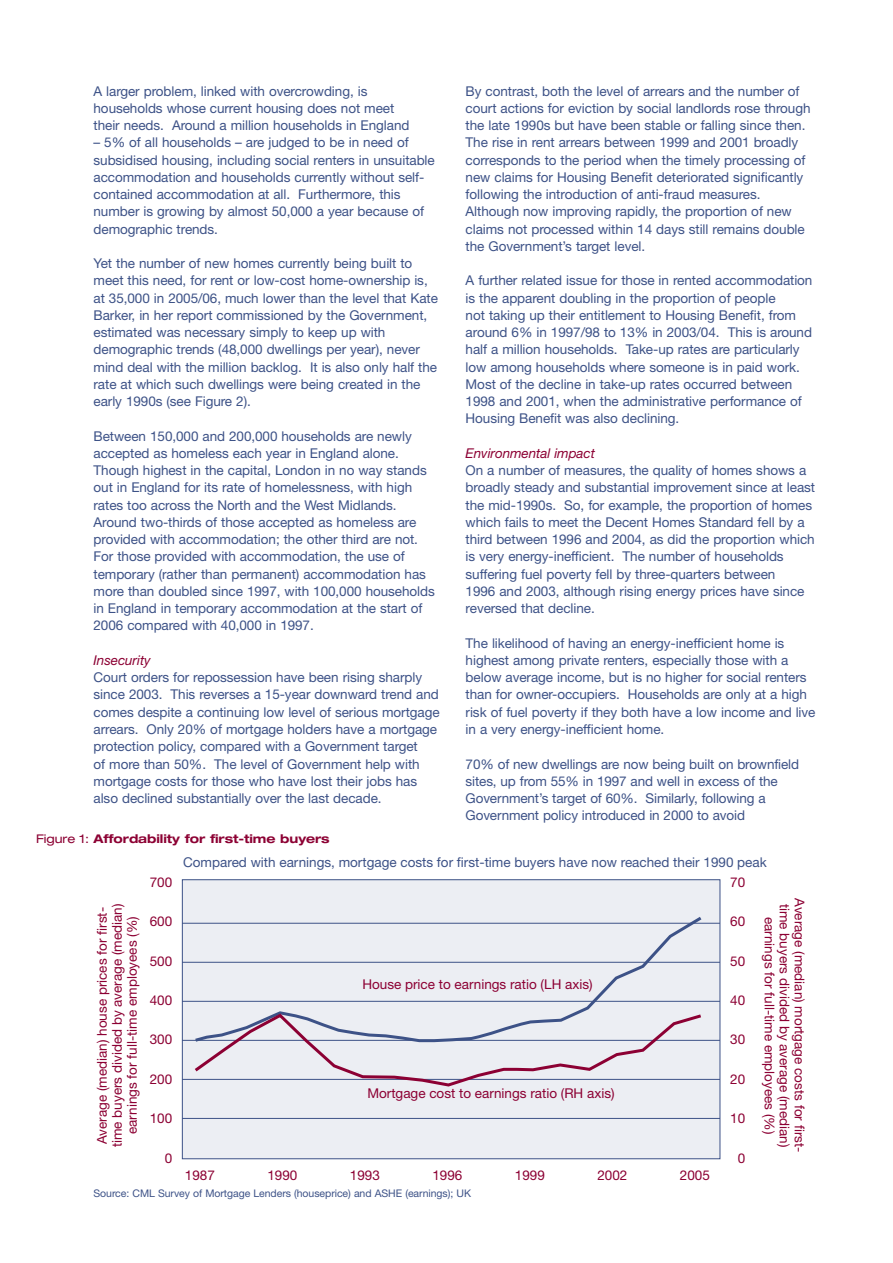
<style>
.page{position:relative;width:893px;height:1263px;background:#fff}
.page>*{position:absolute;margin:0;border:0;box-sizing:border-box;transform-origin:0 0}
.BODY{font:13.5px/17.2px "Helvetica Neue";letter-spacing:-.005em;color:#3d5287}
.t1{font:13.5px/15px "Helvetica Neue";color:#8c0033;text-align:center}
.subs_2{font:italic 13.5px "Helvetica Neue";letter-spacing:-.005em;color:#8c0033}
.t2{font:700 expanded 12px "Helvetica Neue";letter-spacing:-.005em;color:#8c0033}
.BODY-2{font:10.5px "Helvetica Neue";letter-spacing:-.005em;color:#3d5287}
.s1{font-weight:400}
</style>
<div class="page">
<div style="left:182px;top:880px;width:538px;height:279px;background:#eceef3"></div>
<hr style="left:182px;top:923px;width:538px;height:1px;background:#3d5287">
<hr style="left:182px;top:962px;width:538px;height:1px;background:#3d5287">
<hr style="left:182px;top:1001px;width:538px;height:1px;background:#3d5287">
<hr style="left:182px;top:1040px;width:538px;height:1px;background:#3d5287">
<hr style="left:182px;top:1079px;width:538px;height:1px;background:#3d5287">
<hr style="left:182px;top:1118px;width:538px;height:1px;background:#3d5287">
<div style="left:182px;top:879px;width:538px;height:280px;border:1px solid #3d5287"></div>
<svg style="left:192px;top:917px;width:513px;height:124px"></svg>
<svg style="left:191px;top:1012px;width:513px;height:75px"></svg>
<p class="BODY" style="left:94px;top:82px;width:317px">A larger problem, linked with overcrowding, is households whose current housing does not meet their needs. Around a million households in England</p>
<p class="BODY" style="left:94px;top:134px;width:343px">– 5% of all households – are judged to be in need of subsidised housing, including social renters in unsuitable accommodation and households currently without self&shy;contained accommodation at all. Furthermore, this number is growing by almost 50,000 a year because of demographic trends.</p>
<p class="BODY" style="left:94px;top:255px;width:346px">Yet the number of new homes currently being built to meet this need, for rent or low-cost home-ownership is, at 35,000 in 2005/06, much lower than the level that Kate Barker, in her report commissioned by the Government, estimated was necessary simply to keep up with demographic trends (48,000 dwellings per year), never mind deal with the million backlog. It is also only half the rate at which such dwellings were being created in the early 1990s (see Figure 2).</p>
<p class="BODY" style="left:94px;top:427px;width:343px">Between 150,000 and 200,000 households are newly accepted as homeless each year in England alone.<br>Though highest in the capital, London in no way stands out in England for its rate of homelessness, with high rates too across the North and the West Midlands.<br>Around two-thirds of those accepted as homeless are provided with accommodation; the other third are not.<br>For those provided with accommodation, the use of temporary (rather than permanent) accommodation has more than doubled since 1997, with 100,000 households in England in temporary accommodation at the start of 2006 compared with 40,000 in 1997.</p>
<p class="subs_2" style="left:94px;top:652px;width:59px">Insecurity</p>
<p class="BODY" style="left:94px;top:669px;width:348px">Court orders for repossession have been rising sharply since 2003. This reverses a 15-year downward trend and comes despite a continuing low level of serious mortgage arrears. Only 20% of mortgage holders have a mortgage protection policy, compared with a Government target<br>of more than 50%. The level of Government help with mortgage costs for those who have lost their jobs has also declined substantially over the last decade.</p>
<p class="t2" style="left:36px;top:831px;width:295px"><span class="s1">Figure 1:</span> Affordability for first-time buyers</p>
<p class="BODY" style="left:466px;top:82px;width:346px">By contrast, both the level of arrears and the number of court actions for eviction by social landlords rose through the late 1990s but have been stable or falling since then.<br>The rise in rent arrears between 1999 and 2001 broadly corresponds to the period when the timely processing of new claims for Housing Benefit deteriorated significantly following the introduction of anti-fraud measures.<br>Although now improving rapidly, the proportion of new claims not processed within 14 days still remains double the Government’s target level.</p>
<p class="BODY" style="left:466px;top:272px;width:348px">A further related issue for those in rented accommodation is the apparent doubling in the proportion of people<br>not taking up their entitlement to Housing Benefit, from around 6% in 1997/98 to 13% in 2003/04. This is around half a million households. Take-up rates are particularly low among households where someone is in paid work.<br>Most of the decline in take-up rates occurred between 1998 and 2001, when the administrative performance of Housing Benefit was also declining.</p>
<p class="subs_2" style="left:466px;top:445px;width:131px">Environmental impact</p>
<p class="BODY" style="left:466px;top:462px;width:351px">On a number of measures, the quality of homes shows a broadly steady and substantial improvement since at least the mid-1990s. So, for example, the proportion of homes which fails to meet the Decent Homes Standard fell by a third between 1996 and 2004, as did the proportion which is very energy-inefficient. The number of households suffering fuel poverty fell by three-quarters between<br>1996 and 2003, although rising energy prices have since reversed that decline.</p>
<p class="BODY" style="left:466px;top:634px;width:351px">The likelihood of having an energy-inefficient home is highest among private renters, especially those with a below average income, but is no higher for social renters than for owner-occupiers. Households are only at a high risk of fuel poverty if they both have a low income and live in a very energy-inefficient home.</p>
<p class="BODY" style="left:466px;top:755px;width:335px">70% of new dwellings are now being built on brownfield sites, up from 55% in 1997 and well in excess of the Government’s target of 60%. Similarly, following a Government policy introduced in 2000 to avoid</p>
<p class="BODY" style="left:183px;top:853px;width:585px">Compared with earnings, mortgage costs for first-time buyers have now reached their 1990 peak</p>
<p class="t1" style="left:150px;top:874px;width:24px">700</p>
<p class="t1" style="left:150px;top:914px;width:24px">600</p>
<p class="t1" style="left:150px;top:953px;width:24px">500</p>
<p class="t1" style="left:150px;top:992px;width:24px">400</p>
<p class="t1" style="left:150px;top:1032px;width:24px">300</p>
<p class="t1" style="left:150px;top:1071px;width:24px">200</p>
<p class="t1" style="left:150px;top:1111px;width:24px">100</p>
<p class="t1" style="left:165px;top:1150px;width:9px">0</p>
<p class="t1" style="left:730px;top:874px;width:17px">70</p>
<p class="t1" style="left:730px;top:914px;width:17px">60</p>
<p class="t1" style="left:730px;top:953px;width:17px">50</p>
<p class="t1" style="left:730px;top:992px;width:17px">40</p>
<p class="t1" style="left:730px;top:1032px;width:17px">30</p>
<p class="t1" style="left:730px;top:1071px;width:17px">20</p>
<p class="t1" style="left:730px;top:1111px;width:17px">10</p>
<p class="t1" style="left:738px;top:1150px;width:9px">0</p>
<p class="t1" style="left:94px;top:1147px;width:245px;rotate:-90deg">Average (median) house prices for first&shy;time buyers divided by average (median) earnings for full-time employees (%)</p>
<p class="t1" style="left:807px;top:898px;width:256px;rotate:90deg">Average (median) mortgage costs for first&shy;time buyers divided by average (median) earnings for full-time employees (%)</p>
<p class="t1" style="left:185px;top:1168px;width:32px">1987</p>
<p class="t1" style="left:267px;top:1168px;width:32px">1990</p>
<p class="t1" style="left:350px;top:1168px;width:32px">1993</p>
<p class="t1" style="left:432px;top:1168px;width:32px">1996</p>
<p class="t1" style="left:515px;top:1168px;width:32px">1999</p>
<p class="t1" style="left:597px;top:1168px;width:32px">2002</p>
<p class="t1" style="left:680px;top:1168px;width:32px">2005</p>
<p class="t1" style="left:362px;top:977px;width:232px">House price to earnings ratio (LH axis)</p>
<p class="t1" style="left:367px;top:1086px;width:249px">Mortgage cost to earnings ratio (RH axis)</p>
<p class="BODY-2" style="left:94px;top:1187px;width:379px">Source: CML Survey of Mortgage Lenders (houseprice) and ASHE (earnings); UK</p>
</div>
